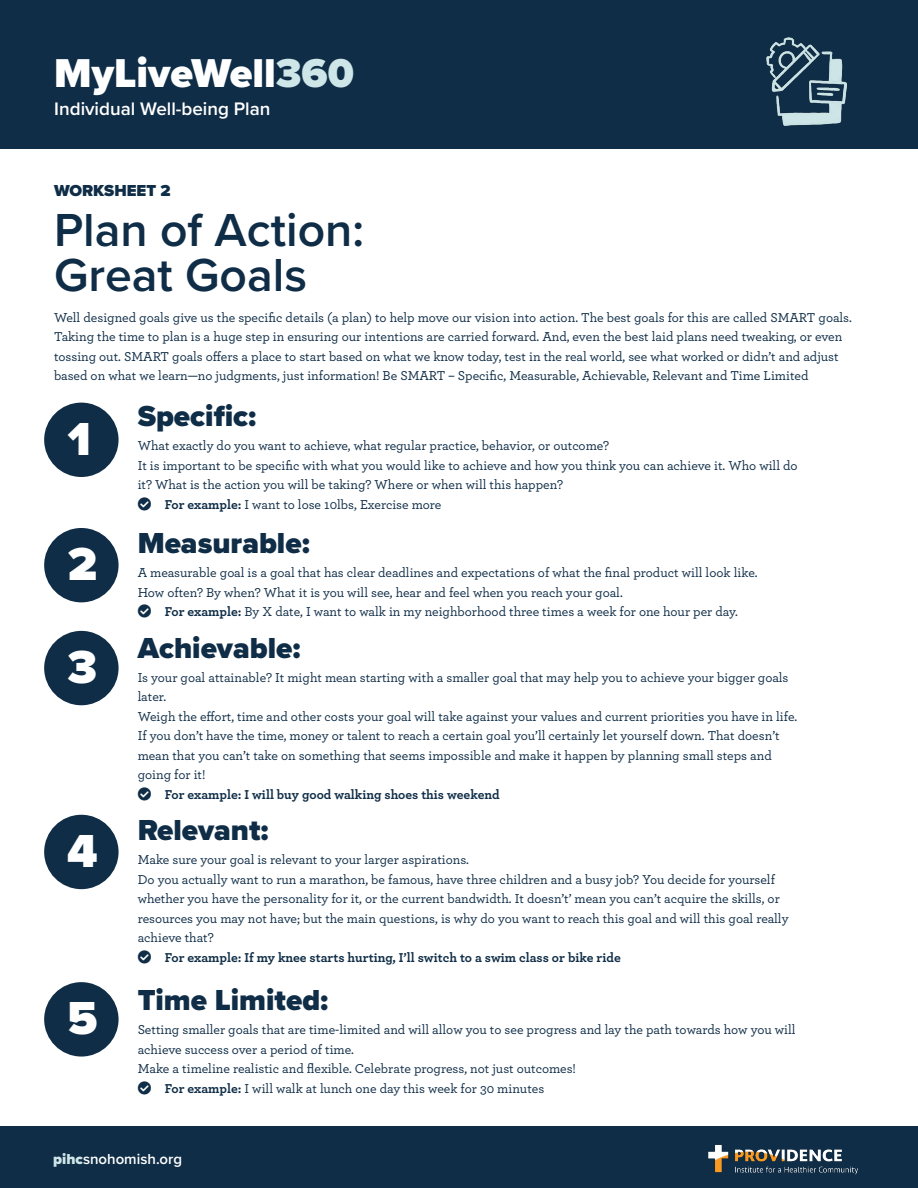
<style>
.page{position:relative;width:918px;height:1188px;background:#fff}
.page>*{position:absolute;margin:0;border:0;box-sizing:border-box;transform-origin:0 0}
.t1{font:600 48px "Proxima Nova";color:#0f2d47}
.t2{font:900 48px "Proxima Nova";color:#fff}
.t3{font:900 41.7px "Proxima Nova";color:#fff}
.t4{font:900 30px "Proxima Nova";color:#0f2d47}
.t5{font:600 18.75px "Proxima Nova";color:#fff}
.t6{font:900 16.5px "Proxima Nova";color:#0f2d47}
.t7{font:600 15px "Proxima Nova";color:#fff}
.t8{font:500 13.5px/19.5px "Archer";color:#0f2d47}
.t9{font:700 13.5px "Archer";color:#0f2d47}
.s1{color:#cee6e8}
.s2{font-weight:700}
.s3{font-weight:900;color:#cee6e8}
</style>
<div class="page">
<div style="left:0;top:0;width:918px;height:148px;background:#0f2d47"></div>
<div style="left:0;top:1127px;width:918px;height:61px;background:#0f2d47"></div>
<img style="left:766px;top:38px;width:81px;height:88px">
<img style="left:708px;top:1144px;width:150px;height:31px">
<div style="left:729px;top:1138px;width:67px;height:10px;background:#0f2d47"></div>
<div style="left:44px;top:403px;width:75px;height:74px;background:#0f2d47;border-radius:50%"></div>
<div style="left:44px;top:528px;width:75px;height:74px;background:#0f2d47;border-radius:50%"></div>
<div style="left:44px;top:815px;width:75px;height:74px;background:#0f2d47;border-radius:50%"></div>
<div style="left:44px;top:631px;width:75px;height:74px;background:#0f2d47;border-radius:50%"></div>
<div style="left:44px;top:982px;width:75px;height:75px;background:#0f2d47;border-radius:50%"></div>
<p class="t3" style="left:54px;top:42px;width:301px">MyLiveWell<span class="s1">360</span></p>
<p class="t5" style="left:54px;top:95px;width:218px">Individual Well-being Plan</p>
<p class="t6" style="left:54px;top:178px;width:118px">WORKSHEET 2</p>
<p class="t1" style="left:54px;top:194px;width:312px">Plan of Action:</p>
<p class="t1" style="left:54px;top:239px;width:255px">Great Goals</p>
<p class="t8" style="left:54px;top:307px;width:799px">Well designed goals give us the specific details (a plan) to help move our vision into action. The best goals for this are called SMART goals.<br>Taking the time to plan is a huge step in ensuring our intentions are carried forward. And, even the best laid plans need tweaking, or even tossing out. SMART goals offers a place to start based on what we know today, test in the real world, see what worked or didn’t and adjust based on what we learn—no judgments, just information! Be SMART – Specific, Measurable, Achievable, Relevant and Time Limited</p>
<p class="t2" style="left:68px;top:403px;width:25px">1</p>
<p class="t2" style="left:68px;top:528px;width:31px">2</p>
<p class="t2" style="left:68px;top:631px;width:31px">3</p>
<p class="t2" style="left:67px;top:815px;width:32px">4</p>
<p class="t2" style="left:67px;top:982px;width:32px">5</p>
<p class="t4" style="left:138px;top:394px;width:120px">Specific:</p>
<p class="t8" style="left:138px;top:435px;width:473px">What exactly do you want to achieve, what regular practice, behavior, or outcome?</p>
<p class="t8" style="left:138px;top:455px;width:662px">It is important to be specific with what you would like to achieve and how you think you can achieve it. Who will do it? What is the action you will be taking? Where or when will this happen?</p>
<p class="t8" style="left:165px;top:494px;width:278px"><span class="s2">For example:</span> I want to lose 10lbs, Exercise more</p>
<p class="t4" style="left:138px;top:521px;width:173px">Measurable:</p>
<p class="t8" style="left:138px;top:562px;width:621px">A measurable goal is a goal that has clear deadlines and expectations of what the final product will look like.</p>
<p class="t8" style="left:138px;top:582px;width:487px">How often? By when? What it is you will see, hear and feel when you reach your goal.</p>
<p class="t8" style="left:165px;top:601px;width:575px"><span class="s2">For example:</span> By X date, I want to walk in my neighborhood three times a week for one hour per day.</p>
<p class="t4" style="left:138px;top:626px;width:164px">Achievable:</p>
<p class="t8" style="left:138px;top:667px;width:652px">Is your goal attainable? It might mean starting with a smaller goal that may help you to achieve your bigger goals later.</p>
<p class="t8" style="left:138px;top:706px;width:661px">Weigh the effort, time and other costs your goal will take against your values and current priorities you have in life.<br>If you don’t have the time, money or talent to reach a certain goal you’ll certainly let yourself down. That doesn’t mean that you can’t take on something that seems impossible and make it happen by planning small steps and going for it!</p>
<p class="t9" style="left:165px;top:784px;width:336px">For example: I will buy good walking shoes this weekend</p>
<p class="t4" style="left:138px;top:808px;width:132px">Relevant:</p>
<p class="t8" style="left:138px;top:849px;width:333px">Make sure your goal is relevant to your larger aspirations.</p>
<p class="t8" style="left:138px;top:869px;width:652px">Do you actually want to run a marathon, be famous, have three children and a busy job? You decide for yourself whether you have the personality for it, or the current bandwidth. It doesn’t’ mean you can’t acquire the skills, or resources you may not have; but the main questions, is why do you want to reach this goal and will this goal really achieve that?</p>
<p class="t9" style="left:165px;top:947px;width:458px">For example: If my knee starts hurting, I’ll switch to a swim class or bike ride</p>
<p class="t4" style="left:138px;top:978px;width:192px">Time Limited:</p>
<p class="t8" style="left:138px;top:1019px;width:659px">Setting smaller goals that are time-limited and will allow you to see progress and lay the path towards how you will achieve success over a period of time.</p>
<p class="t8" style="left:138px;top:1058px;width:440px">Make a timeline realistic and flexible. Celebrate progress, not just outcomes!</p>
<p class="t8" style="left:165px;top:1078px;width:381px"><span class="s2">For example:</span> I will walk at lunch one day this week for 30 minutes</p>
<p class="t7" style="left:53px;top:1148px;width:130px"><span class="s3">pihc</span>snohomish.org</p>
</div>
